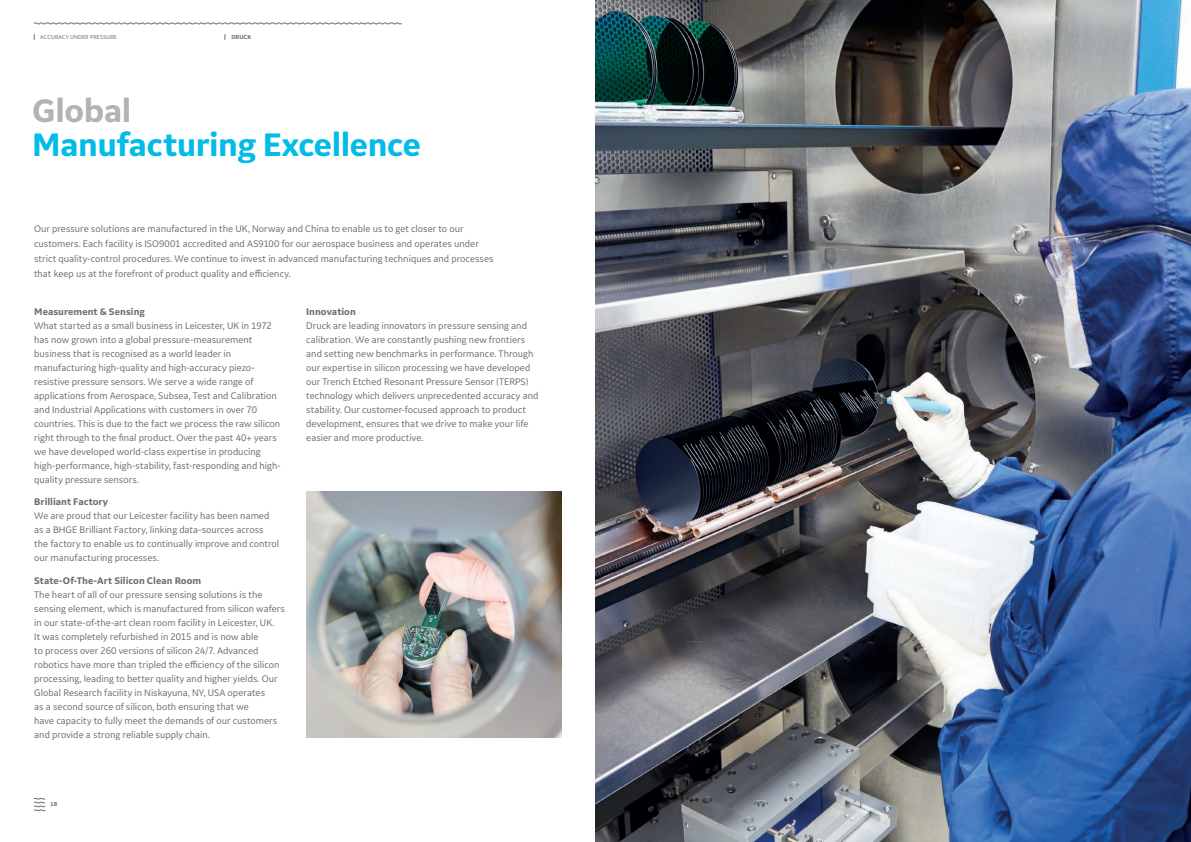
<style>
.page{position:relative;width:1191px;height:842px;background:#fff}
.page>*{position:absolute;margin:0;border:0;box-sizing:border-box;transform-origin:0 0}
.t1{font:700 34px "GE Inspira Sans";letter-spacing:-.01em;color:#02bce8}
.t2{font:700 34px "GE Inspira Sans";letter-spacing:-.01em;color:#b2b3b7}
.t3{font:10px/14px "GE Inspira Sans";color:#6c6d70}
.t4{font:700 10px "GE Inspira Sans";color:#6c6d70}
.t5{font:6px "GE Inspira Sans";letter-spacing:.01em;color:#6c6d70}
.t6{font:700 6px "GE Inspira Sans";letter-spacing:.01em;color:#6c6d70}
</style>
<div class="page">
<img style="left:595px;top:0;width:596px;height:842px">
<img style="left:306px;top:491px;width:255px;height:247px">
<svg style="left:34px;top:22px;width:368px;height:3px"></svg>
<svg style="left:34px;top:798px;width:11px;height:13px"></svg>
<p class="t5" style="left:40px;top:33px;width:78px">ACCURACY UNDER PRESSURE</p>
<p class="t6" style="left:231px;top:33px;width:21px">DRUCK</p>
<h1 class="t2" style="left:32px;top:89px;width:101px">Global</h1>
<h1 class="t1" style="left:32px;top:123px;width:390px">Manufacturing Excellence</h1>
<p class="t3" style="left:34px;top:221px;width:461px;line-height:15px">Our pressure solutions are manufactured in the UK, Norway and China to enable us to get closer to our customers. Each facility is ISO9001 accredited and AS9100 for our aerospace business and operates under strict quality-control procedures. We continue to invest in advanced manufacturing techniques and processes that keep us at the forefront of product quality and efficiency.</p>
<p class="t4" style="left:34px;top:305px;width:112px">Measurement &amp; Sensing</p>
<p class="t3" style="left:34px;top:318px;width:248px">What started as a small business in Leicester, UK in 1972 has now grown into a global pressure-measurement business that is recognised as a world leader in manufacturing high-quality and high-accuracy piezo&shy;resistive pressure sensors. We serve a wide range of applications from Aerospace, Subsea, Test and Calibration and Industrial Applications with customers in over 70 countries. This is due to the fact we process the raw silicon right through to the final product. Over the past 40+ years we have developed world-class expertise in producing high-performance, high-stability, fast-responding and high&shy;quality pressure sensors.</p>
<p class="t4" style="left:34px;top:496px;width:75px">Brilliant Factory</p>
<p class="t3" style="left:34px;top:509px;width:246px">We are proud that our Leicester facility has been named as a BHGE Brilliant Factory, linking data-sources across the factory to enable us to continually improve and control our manufacturing processes.</p>
<p class="t4" style="left:34px;top:574px;width:169px">State-Of-The-Art Silicon Clean Room</p>
<p class="t3" style="left:34px;top:587px;width:252px">The heart of all of our pressure sensing solutions is the sensing element, which is manufactured from silicon wafers in our state-of-the-art clean room facility in Leicester, UK.<br>It was completely refurbished in 2015 and is now able<br>to process over 260 versions of silicon 24/7. Advanced robotics have more than tripled the efficiency of the silicon processing, leading to better quality and higher yields. Our Global Research facility in Niskayuna, NY, USA operates<br>as a second source of silicon, both ensuring that we<br>have capacity to fully meet the demands of our customers and provide a strong reliable supply chain.</p>
<p class="t4" style="left:306px;top:305px;width:51px">Innovation</p>
<p class="t3" style="left:306px;top:318px;width:234px">Druck are leading innovators in pressure sensing and calibration. We are constantly pushing new frontiers and setting new benchmarks in performance. Through our expertise in silicon processing we have developed our Trench Etched Resonant Pressure Sensor (TERPS) technology which delivers unprecedented accuracy and stability. Our customer-focused approach to product development, ensures that we drive to make your life easier and more productive.</p>
<p class="t6" style="left:50px;top:801px;width:9px">18</p>
</div>
